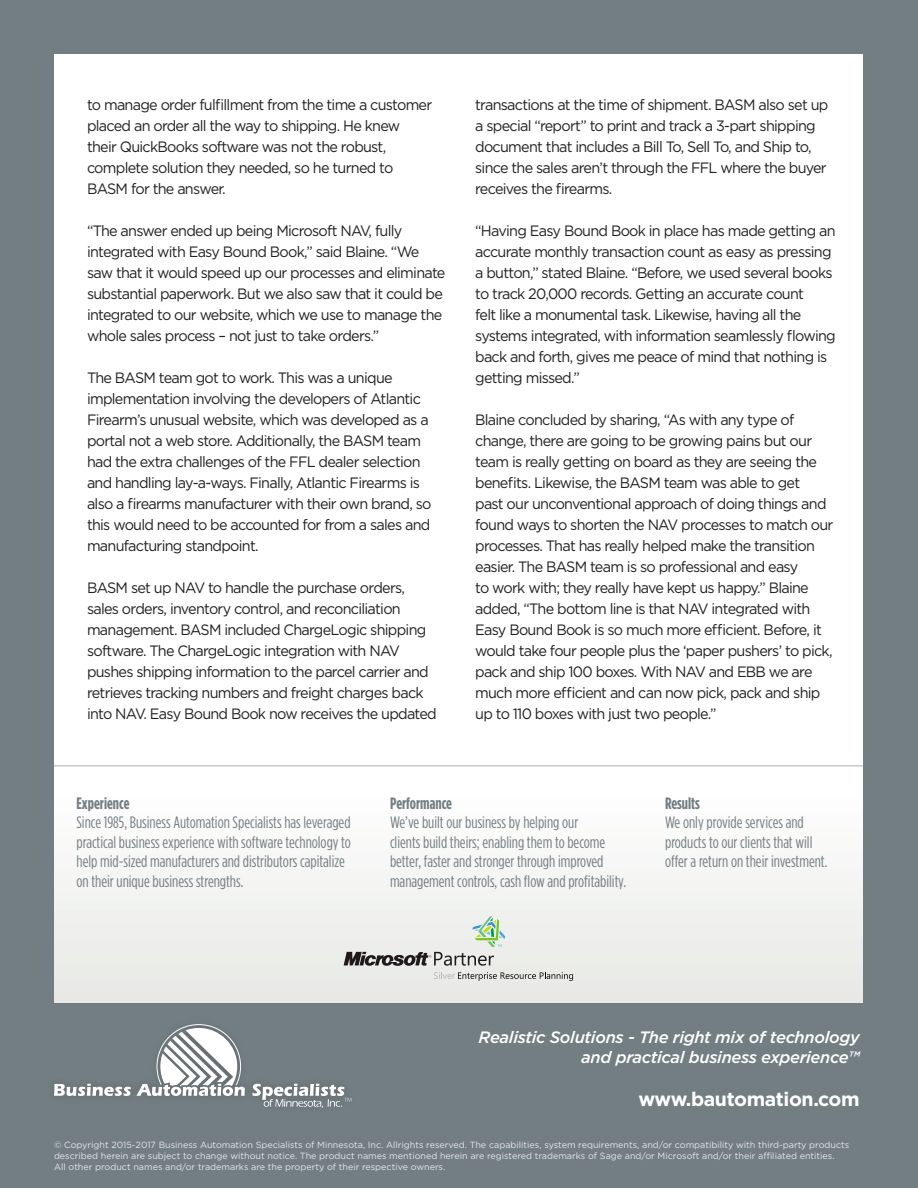
<style>
.page{position:relative;width:918px;height:1188px;background:#737e82}
.page>*{position:absolute;margin:0;border:0;box-sizing:border-box;transform-origin:0 0}
.t1{font:700 19.5px "Gotham";letter-spacing:-.02em;color:#fff}
.t2{font:16.5px/19.5px "Gotham Condensed";color:#737e82}
.t3{font:italic 500 16.5px "Gotham";letter-spacing:-.02em;color:#fff}
.t4{font:700 16.5px "Gotham Condensed";color:#737e82}
.t5{font:15px/21px "Gotham";letter-spacing:-.05em;color:#231f20;scale:.96 1}
.t6{font:9px/10.8px "Gotham";color:#e6e7e9}
</style>
<div class="page">
<div style="left:54px;top:54px;width:809px;height:913px;background:#fff"></div>
<svg style="left:54px;top:1024px;width:191px;height:72px"></svg>
<svg style="left:252px;top:1084px;width:99px;height:24px"></svg>
<div style="left:54px;top:792px;width:809px;height:210px;background:linear-gradient(to right,#f3f4f2,#f3f4f2)"></div>
<hr style="left:54px;top:765px;width:809px;height:1px;background:#c6caca">
<svg style="left:434px;top:972px;width:139px;height:9px"></svg>
<svg style="left:344px;top:916px;width:161px;height:50px;background:#d0d4ce"></svg>
<p class="t5" style="left:87px;top:94px;width:361px">to manage order fulfillment from the time a customer placed an order all the way to shipping. He knew their QuickBooks software was not the robust, complete solution they needed, so he turned to BASM for the answer.</p>
<p class="t5" style="left:87px;top:220px;width:375px">“The answer ended up being Microsoft NAV, fully integrated with Easy Bound Book,” said Blaine. “We saw that it would speed up our processes and eliminate substantial paperwork. But we also saw that it could be integrated to our website, which we use to manage the whole sales process – not just to take orders.”</p>
<p class="t5" style="left:87px;top:367px;width:360px">The BASM team got to work. This was a unique implementation involving the developers of Atlantic Firearm’s unusual website, which was developed as a portal not a web store. Additionally, the BASM team had the extra challenges of the FFL dealer selection and handling lay-a-ways. Finally, Atlantic Firearms is also a firearms manufacturer with their own brand, so this would need to be accounted for from a sales and manufacturing standpoint.</p>
<p class="t5" style="left:87px;top:577px;width:366px">BASM set up NAV to handle the purchase orders, sales orders, inventory control, and reconciliation management. BASM included ChargeLogic shipping software. The ChargeLogic integration with NAV pushes shipping information to the parcel carrier and retrieves tracking numbers and freight charges back into NAV. Easy Bound Book now receives the updated</p>
<p class="t5" style="left:475px;top:94px;width:369px">transactions at the time of shipment. BASM also set up a special “report” to print and track a 3-part shipping document that includes a Bill To, Sell To, and Ship to, since the sales aren’t through the FFL where the buyer receives the firearms.</p>
<p class="t5" style="left:475px;top:220px;width:377px">“Having Easy Bound Book in place has made getting an accurate monthly transaction count as easy as pressing a button,” stated Blaine. “Before, we used several books to track 20,000 records. Getting an accurate count<br>felt like a monumental task. Likewise, having all the systems integrated, with information seamlessly flowing back and forth, gives me peace of mind that nothing is getting missed.”</p>
<p class="t5" style="left:475px;top:409px;width:375px">Blaine concluded by sharing, “As with any type of change, there are going to be growing pains but our team is really getting on board as they are seeing the benefits. Likewise, the BASM team was able to get<br>past our unconventional approach of doing things and found ways to shorten the NAV processes to match our processes. That has really helped make the transition easier. The BASM team is so professional and easy<br>to work with; they really have kept us happy.” Blaine added, “The bottom line is that NAV integrated with Easy Bound Book is so much more efficient. Before, it would take four people plus the ‘paper pushers’ to pick, pack and ship 100 boxes. With NAV and EBB we are much more efficient and can now pick, pack and ship up to 110 boxes with just two people.”</p>
<p class="t4" style="left:76px;top:793px;width:54px">Experience</p>
<p class="t2" style="left:76px;top:813px;width:276px">Since 1985, Business Automation Specialists has leveraged practical business experience with software technology to help mid-sized manufacturers and distributors capitalize on their unique business strengths.</p>
<p class="t4" style="left:390px;top:793px;width:64px">Performance</p>
<p class="t2" style="left:390px;top:813px;width:190px">We’ve built our business by helping our</p>
<p class="t2" style="left:390px;top:832px;width:217px">clients build theirs; enabling them to become</p>
<p class="t2" style="left:390px;top:852px;width:215px">better, faster and stronger through improved</p>
<p class="t2" style="left:390px;top:871px;width:238px">management controls, cash flow and profitability.</p>
<p class="t4" style="left:665px;top:793px;width:36px">Results</p>
<p class="t2" style="left:665px;top:813px;width:164px">We only provide services and products to our clients that will offer a return on their investment.</p>
<p class="t3" style="left:478px;top:1026px;width:383px">Realistic Solutions - The right mix of technology</p>
<p class="t3" style="left:581px;top:1046px;width:280px">and practical business experience™</p>
<p class="t1" style="left:638px;top:1086px;width:223px">www.bautomation.com</p>
<p class="t6" style="left:54px;top:1139px;width:797px">© Copyright 2015-2017 Business Automation Specialists of Minnesota, Inc. Allrights reserved. The capabilities, system requirements, and/or compatibility with third-party products described herein are subject to change without notice. The product names mentioned herein are registered trademarks of Sage and/or Microsoft and/or their affiliated entities.</p>
<p class="t6" style="left:54px;top:1161px;width:393px">All other product names and/or trademarks are the property of their respective owners.</p>
</div>
